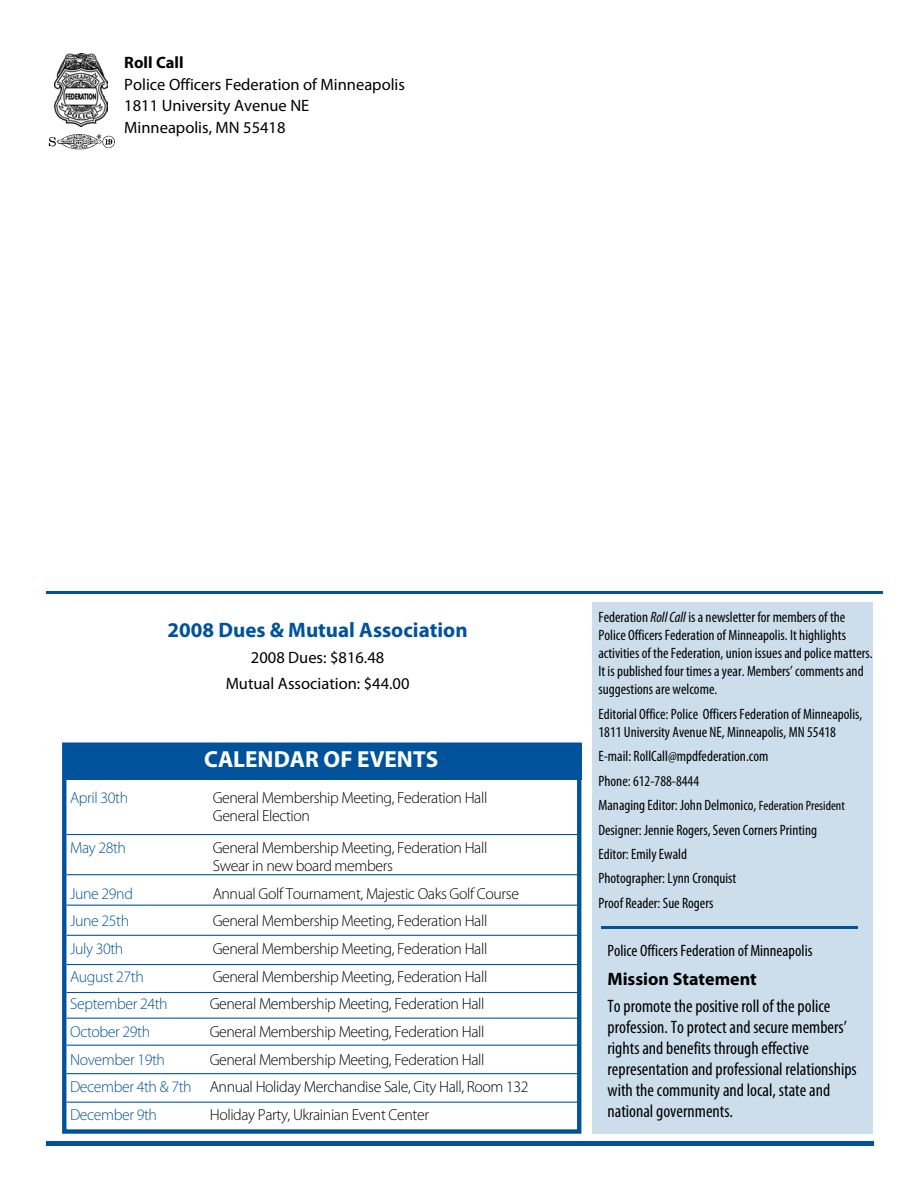
<style>
.page{position:relative;width:918px;height:1188px;background:#fff}
.page>*{position:absolute;margin:0;border:0;box-sizing:border-box;transform-origin:0 0}
.t1{font:700 23.25px "Myriad Pro";color:#fff}
.t2{font:700 21px "Myriad Pro";color:#00539b}
.t3{font:condensed 18px/21px "Myriad Pro";color:#000}
.t4{font:700 18px "Myriad Pro";color:#000}
.t5{font:16.5px/21.5px "Myriad Pro";color:#000}
.t6{font:condensed 16.5px "Myriad Pro";color:#000}
.t7{font:700 16.5px "Myriad Pro";color:#000}
.t8{font:300 16.05px/18px "Myriad Pro";letter-spacing:-.025em;color:#000}
.t9{font:300 16.05px "Myriad Pro";letter-spacing:-.025em;color:#00539b}
.t10{font:condensed 15px/24.5px "Myriad Pro";color:#000}
.s1{color:#00539b}
.s2{font-style:italic}
.s3{font-size:13.5px}
</style>
<div class="page">
<hr style="left:46px;top:592px;width:837px;height:2px;background:#00539b">
<img style="left:54px;top:54px;width:54px;height:73px">
<img style="left:48px;top:134px;width:67px;height:16px">
<div style="left:593px;top:602px;width:280px;height:532px;background:#ccddeb"></div>
<hr style="left:601px;top:926px;width:257px;height:3px;background:#00539b">
<hr style="left:46px;top:1142px;width:828px;height:4px;background:#00539b">
<div style="left:64px;top:743px;width:518px;height:36px;background:#00539b"></div>
<div style="left:62px;top:742px;width:519px;height:392px;border:4px solid #00539b"></div>
<hr style="left:67px;top:834px;width:512px;height:1px;background:#00539b">
<hr style="left:67px;top:874px;width:512px;height:1px;background:#00539b">
<hr style="left:67px;top:905px;width:512px;height:1px;background:#00539b">
<hr style="left:67px;top:935px;width:512px;height:1px;background:#00539b">
<hr style="left:67px;top:964px;width:512px;height:1px;background:#00539b">
<hr style="left:67px;top:992px;width:512px;height:1px;background:#00539b">
<hr style="left:67px;top:1018px;width:512px;height:1px;background:#00539b">
<hr style="left:67px;top:1045px;width:512px;height:1px;background:#00539b">
<hr style="left:67px;top:1073px;width:512px;height:1px;background:#00539b">
<hr style="left:67px;top:1102px;width:512px;height:1px;background:#00539b">
<p class="t7" style="left:124px;top:52px;width:61px">Roll Call</p>
<p class="t5" style="left:124px;top:73px;width:282px">Police Officers Federation of Minneapolis<br>1811 University Avenue NE<br>Minneapolis, MN 55418</p>
<h2 class="t2" style="left:168px;top:616px;width:302px">2008 Dues &amp; Mutual Association</h2>
<p class="t5" style="left:226px;top:644px;width:185px;line-height:26.2px;text-align:center">2008 Dues: $816.48<br>Mutual Association: $44.00</p>
<h1 class="t1" style="left:204px;top:744px;width:30px">Calendar</h1>
<h1 class="t1" style="left:324px;top:744px;width:61px">of Events</h1>
<p class="t9" style="left:70px;top:788px;width:60px">April 30th</p>
<p class="t8" style="left:213px;top:789px;width:276px">General Membership Meeting, Federation Hall<br>General Election</p>
<p class="t9" style="left:70px;top:838px;width:58px">May 28th</p>
<p class="t8" style="left:213px;top:839px;width:276px">General Membership Meeting, Federation Hall<br>Swear in new board members</p>
<p class="t9" style="left:70px;top:884px;width:64px">June 29nd</p>
<p class="t8" style="left:213px;top:884px;width:308px">Annual Golf Tournament, Majestic Oaks Golf Course</p>
<p class="t9" style="left:70px;top:911px;width:61px">June 25th</p>
<p class="t8" style="left:213px;top:912px;width:276px">General Membership Meeting, Federation Hall</p>
<p class="t9" style="left:70px;top:939px;width:55px">July 30th</p>
<p class="t8" style="left:213px;top:940px;width:276px">General Membership Meeting, Federation Hall</p>
<p class="t9" style="left:70px;top:967px;width:75px">August 27th</p>
<p class="t8" style="left:213px;top:967px;width:276px">General Membership Meeting, Federation Hall</p>
<p class="t9" style="left:70px;top:994px;width:99px">September 24th</p>
<p class="t8" style="left:210px;top:995px;width:276px">General Membership Meeting, Federation Hall</p>
<p class="t9" style="left:70px;top:1022px;width:82px">October 29th</p>
<p class="t8" style="left:210px;top:1022px;width:276px">General Membership Meeting, Federation Hall</p>
<p class="t9" style="left:70px;top:1050px;width:97px">November 19th</p>
<p class="t8" style="left:70px;top:1045px;width:460px;line-height:27.6px;text-indent:140px">General Membership Meeting, Federation Hall<br><span class="s1">December 4th &amp; 7th</span> Annual Holiday Merchandise Sale, City Hall, Room 132<br><span class="s1">December 9th</span></p>
<p class="t8" style="left:210px;top:1105px;width:221px">Holiday Party, Ukrainian Event Center</p>
<p class="t10" style="left:598px;top:608px;width:276px;line-height:18px">Federation <span class="s2">Roll Call</span> is a newsletter for members of the Police Officers Federation of Minneapolis. It highlights activities of the Federation, union issues and police matters.<br>It is published four times a year. Members’ comments and suggestions are welcome.</p>
<p class="t10" style="left:598px;top:704px;width:265px;line-height:18px">Editorial Office: Police Officers Federation of Minneapolis,<br>1811 University Avenue NE, Minneapolis, MN 55418</p>
<p class="t10" style="left:598px;top:744px;width:248px">E-mail: RollCall@mpdfederation.com<br>Phone: 612-788-8444<br>Managing Editor: John Delmonico, <span class="s3">Federation President </span>Designer: Jennie Rogers, Seven Corners Printing Editor: Emily Ewald<br>Photographer: Lynn Cronquist<br>Proof Reader: Sue Rogers</p>
<p class="t6" style="left:608px;top:941px;width:206px">Police Officers Federation of Minneapolis</p>
<p class="t4" style="left:608px;top:967px;width:151px">Mission Statement</p>
<p class="t3" style="left:608px;top:995px;width:251px">To promote the positive roll of the police profession. To protect and secure members’ rights and benefits through effective representation and professional relationships with the community and local, state and national governments.</p>
</div>
